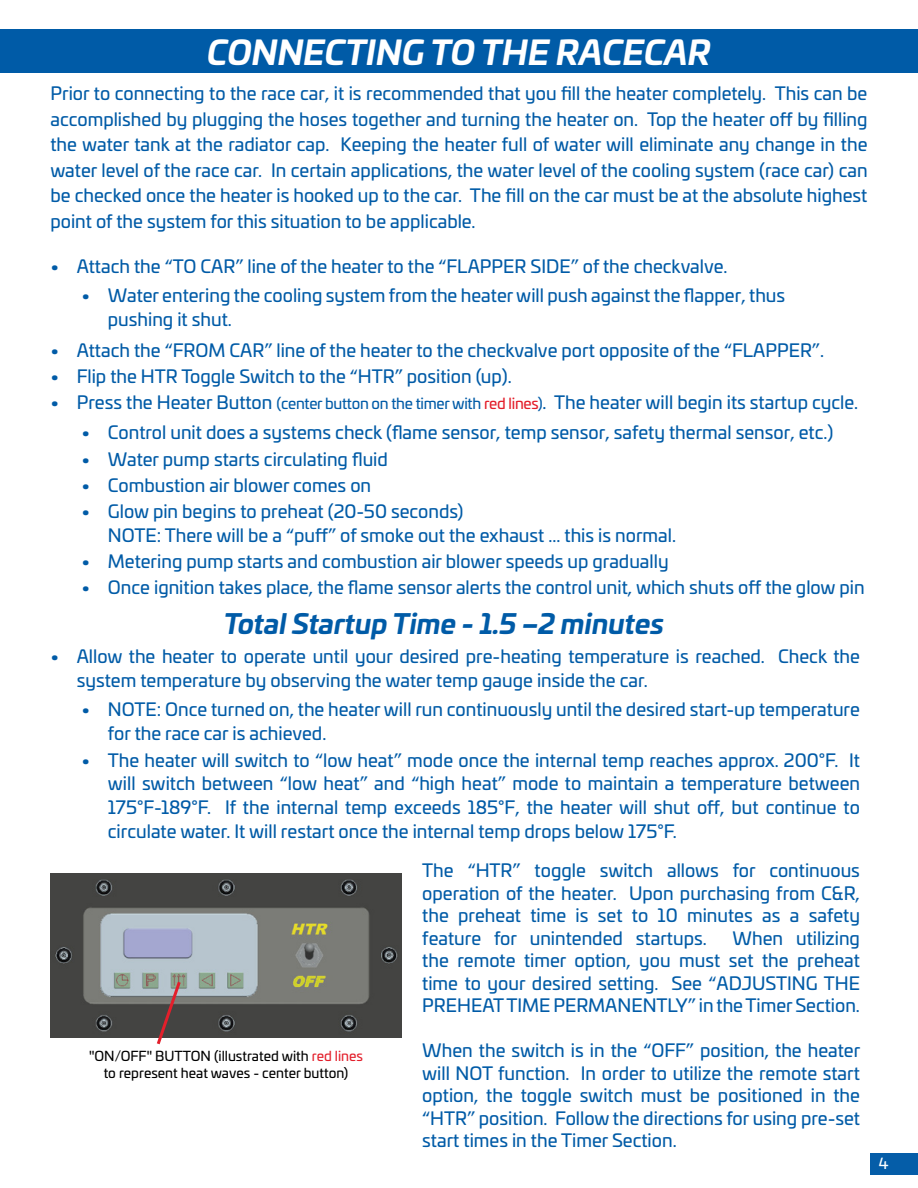
<style>
.page{position:relative;width:918px;height:1188px;background:#fff}
.page>*{position:absolute;margin:0;border:0;box-sizing:border-box;transform-origin:0 0}
.t1{font:italic 700 33px "Univia Pro";color:#fff}
.t2{font:italic 700 27px "Univia Pro";color:#005ba7}
.t3{font:18px/22.5px "Univia Pro";color:#005ba7;text-align:justify}
.t4{font:15px "Univia Pro";color:#fff}
.t5{font:13.5px/16.5px "Univia Pro";color:#000;text-align:center}
.s1{font-size:15px}
.s2{font-size:15px;color:#e31f2b}
.s3{color:#e31f2b}
</style>
<div class="page">
<div style="left:870px;top:1153px;width:48px;height:21px;background:#055da8"></div>
<div style="left:0;top:29px;width:918px;height:44px;background:#005ba7"></div>
<img style="left:50px;top:874px;width:352px;height:164px">
<svg style="left:154px;top:978px;width:29px;height:67px;background:#837373"></svg>
<h1 class="t1" style="left:207px;top:26px;width:505px">CONNECTING TO THE RACECAR</h1>
<p class="t3" style="left:50px;top:80px;width:819px;line-height:25.5px">Prior to connecting to the race car, it is recommended that you fill the heater completely. This can be accomplished by plugging the hoses together and turning the heater on. Top the heater off by filling the water tank at the radiator cap. Keeping the heater full of water will eliminate any change in the water level of the race car. In certain applications, the water level of the cooling system (race car) can be checked once the heater is hooked up to the car. The fill on the car must be at the absolute highest point of the system for this situation to be applicable.</p>
<p class="t3" style="left:50px;top:254px;width:679px">• Attach the “TO CAR” line of the heater to the “FLAPPER SIDE” of the checkvalve.</p>
<p class="t3" style="left:108px;top:282px;width:679px;line-height:24px;text-indent:-27px">• Water entering the cooling system from the heater will push against the flapper, thus pushing it shut.</p>
<p class="t3" style="left:50px;top:338px;width:776px">• Attach the “FROM CAR” line of the heater to the checkvalve port opposite of the “FLAPPER”.</p>
<p class="t3" style="left:50px;top:364px;width:464px">• Flip the HTR Toggle Switch to the “HTR” position (up).</p>
<p class="t3" style="left:50px;top:390px;width:810px">• Press the Heater Button <span class="s1">(center button on the timer with</span> <span class="s2">red lines</span><span class="s1">)</span>. The heater will begin its startup cycle.</p>
<p class="t3" style="left:81px;top:421px;width:754px">• Control unit does a systems check (flame sensor, temp sensor, safety thermal sensor, etc.)</p>
<p class="t3" style="left:81px;top:447px;width:309px">• Water pump starts circulating fluid</p>
<p class="t3" style="left:81px;top:473px;width:292px">• Combustion air blower comes on</p>
<p class="t3" style="left:108px;top:498px;width:570px;line-height:24px;text-indent:-27px">• Glow pin begins to preheat (20-50 seconds)<br>NOTE: There will be a “puff” of smoke out the exhaust ... this is normal.</p>
<p class="t3" style="left:81px;top:549px;width:589px">• Metering pump starts and combustion air blower speeds up gradually</p>
<p class="t3" style="left:81px;top:575px;width:785px">• Once ignition takes place, the flame sensor alerts the control unit, which shuts off the glow pin</p>
<h2 class="t2" style="left:224px;top:602px;width:442px">Total Startup Time - 1.5 –2 minutes</h2>
<p class="t3" style="left:77px;top:644px;width:785px;line-height:24px;text-indent:-27px">• Allow the heater to operate until your desired pre-heating temperature is reached. Check the system temperature by observing the water temp gauge inside the car.</p>
<p class="t3" style="left:108px;top:697px;width:754px;line-height:24px;text-indent:-27px">• NOTE: Once turned on, the heater will run continuously until the desired start-up temperature for the race car is achieved.</p>
<p class="t3" style="left:108px;top:747px;width:754px;line-height:24px;text-indent:-27px">• The heater will switch to “low heat” mode once the internal temp reaches approx. 200°F. It will switch between “low heat” and “high heat” mode to maintain a temperature between 175°F-189°F. If the internal temp exceeds 185°F, the heater will shut off, but continue to circulate water. It will restart once the internal temp drops below 175°F.</p>
<p class="t5" style="left:89px;top:1047px;width:275px">"ON/OFF" BUTTON (illustrated with <span class="s3">red lines </span>to represent heat waves - center button)</p>
<p class="t3" style="left:422px;top:859px;width:439px">The “HTR” toggle switch allows for continuous operation of the heater. Upon purchasing from C&amp;R, the preheat time is set to 10 minutes as a safety feature for unintended startups.</p>
<p class="t3" style="left:422px;top:926px;width:439px;text-indent:310px">When utilizing the remote timer option, you must set the preheat time to your desired setting. See “ADJUSTING THE PREHEAT TIME PERMANENTLY” in the Timer Section.</p>
<p class="t3" style="left:422px;top:1039px;width:440px">When the switch is in the “OFF” position, the heater will NOT function. In order to utilize the remote start option, the toggle switch must be positioned in the “HTR” position. Follow the directions for using pre-set start times in the Timer Section.</p>
<p class="t4" style="left:879px;top:1152px;width:11px">4</p>
</div>
